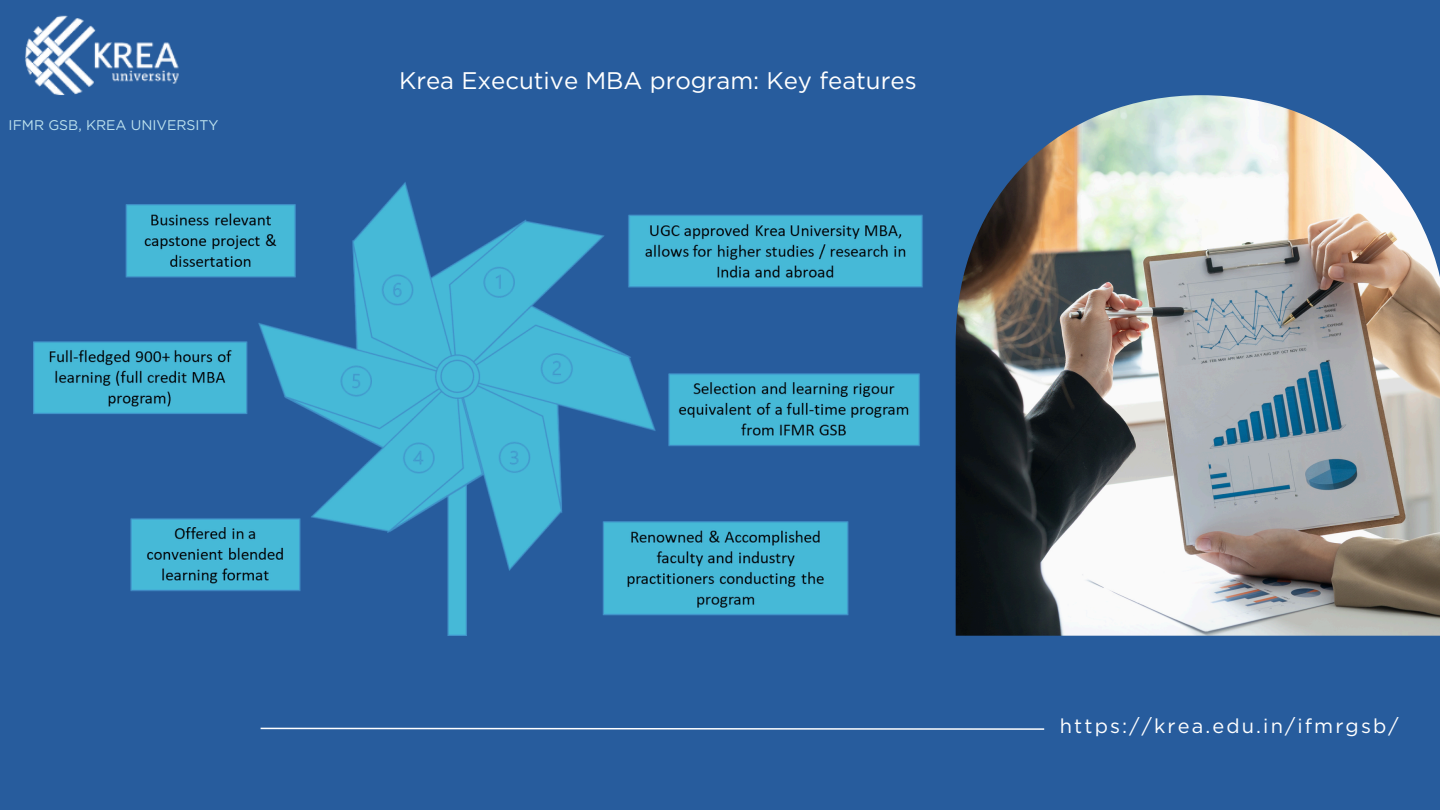
<style>
.page{position:relative;width:1440px;height:810px;background:#275c9d}
.page>*{position:absolute;margin:0;border:0;box-sizing:border-box;transform-origin:0 0}
.t1{font:24px "Gotham";color:#fff}
.t2{font:20px "Gotham";letter-spacing:.105em;color:#fff}
.t3{font:14px "Gotham";color:#bde2ee}
</style>
<div class="page">
<img style="left:956px;top:95px;width:484px;height:541px">
<svg style="left:260px;top:727px;width:785px;height:3px"></svg>
<img style="left:25px;top:15px;width:154px;height:80px">
<img style="left:34px;top:182px;width:889px;height:454px">
<h1 class="t3" style="left:9px;top:116px;width:211px">IFMR GSB, KREA UNIVERSITY</h1>
<h2 class="t1" style="left:399px;top:66px;width:519px">Krea Executive MBA program: Key features</h2>
<p class="t2" style="left:1060px;top:714px;width:340px">https://krea.edu.in/ifmrgsb/</p>
</div>
